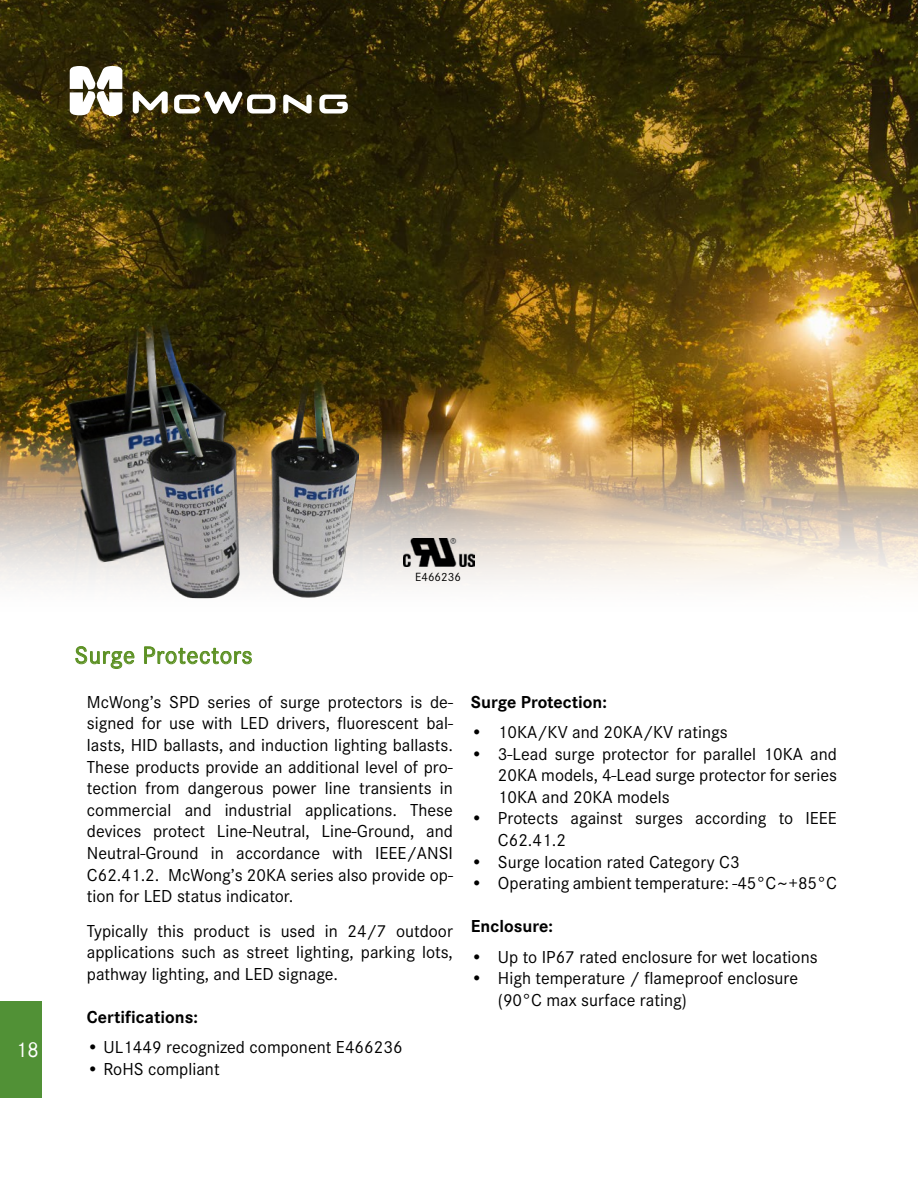
<style>
.page{position:relative;width:918px;height:1188px;background:#fff}
.page>*{position:absolute;margin:0;border:0;box-sizing:border-box;transform-origin:0 0}
.t1{font:24.75px "Corporate S";letter-spacing:.025em;color:#5b9022}
.t2{font:21px "Corporate SBQ";color:#fff}
.t3{font:18px/21.6px "Corporate S";color:#000;text-align:justify}
.t4{font:700 18px "Corporate S";color:#000}
.t5{font:12.3px "Corporate S";color:#000}
</style>
<div class="page">
<img style="left:0;top:0;width:918px;height:599px">
<svg style="left:75px;top:646px;width:59px;height:23px"></svg>
<svg style="left:144px;top:646px;width:108px;height:19px"></svg>
<svg style="left:133px;top:91px;width:35px;height:23px"></svg>
<svg style="left:174px;top:91px;width:101px;height:23px"></svg>
<svg style="left:283px;top:95px;width:29px;height:19px"></svg>
<svg style="left:319px;top:95px;width:29px;height:19px"></svg>
<svg style="left:70px;top:66px;width:52px;height:50px"></svg>
<img style="left:38px;top:307px;width:205px;height:260px">
<img style="left:403px;top:538px;width:72px;height:28px">
<img style="left:149px;top:373px;width:209px;height:225px">
<div style="left:0;top:1001px;width:42px;height:97px;background:#519136"></div>
<p class="t2" style="left:15px;top:1037px;width:25px">18</p>
<p class="t5" style="left:415px;top:570px;width:47px">E466236</p>
<h1 class="t1" style="left:75px;top:641px;width:179px">Surge Protectors</h1>
<p class="t3" style="left:87px;top:691px;width:368px">McWong’s SPD series of surge protectors is de&shy;signed for use with LED drivers, fluorescent bal&shy;lasts, HID ballasts, and induction lighting ballasts.<br>These products provide an additional level of pro&shy;tection from dangerous power line transients in commercial and industrial applications. These devices protect Line-Neutral, Line-Ground, and Neutral-Ground in accordance with IEEE/ANSI C62.41.2. McWong’s 20KA series also provide op&shy;tion for LED status indicator.</p>
<p class="t3" style="left:87px;top:920px;width:367px">Typically this product is used in 24/7 outdoor applications such as street lighting, parking lots, pathway lighting, and LED signage.</p>
<p class="t4" style="left:87px;top:1007px;width:112px">Certifications:</p>
<p class="t3" style="left:87px;top:1037px;width:317px">• UL1449 recognized component E466236</p>
<p class="t3" style="left:87px;top:1058px;width:134px">• RoHS compliant</p>
<p class="t4" style="left:471px;top:692px;width:137px">Surge Protection:</p>
<p class="t3" style="left:471px;top:721px;width:258px">• 10KA/KV and 20KA/KV ratings</p>
<p class="t3" style="left:498px;top:743px;width:341px;text-indent:-27px">• 3-Lead surge protector for parallel 10KA and 20KA models, 4-Lead surge protector for series 10KA and 20KA models</p>
<p class="t3" style="left:498px;top:808px;width:341px;text-indent:-27px">• Protects against surges according to IEEE<br>C62.41.2</p>
<p class="t3" style="left:471px;top:851px;width:270px">• Surge location rated Category C3</p>
<p class="t3" style="left:471px;top:873px;width:368px">• Operating ambient temperature: -45°C~+85°C</p>
<p class="t4" style="left:471px;top:916px;width:84px">Enclosure:</p>
<p class="t3" style="left:471px;top:946px;width:348px">• Up to IP67 rated enclosure for wet locations</p>
<p class="t3" style="left:498px;top:967px;width:302px;text-indent:-27px">• High temperature / flameproof enclosure (90°C max surface rating)</p>
</div>
